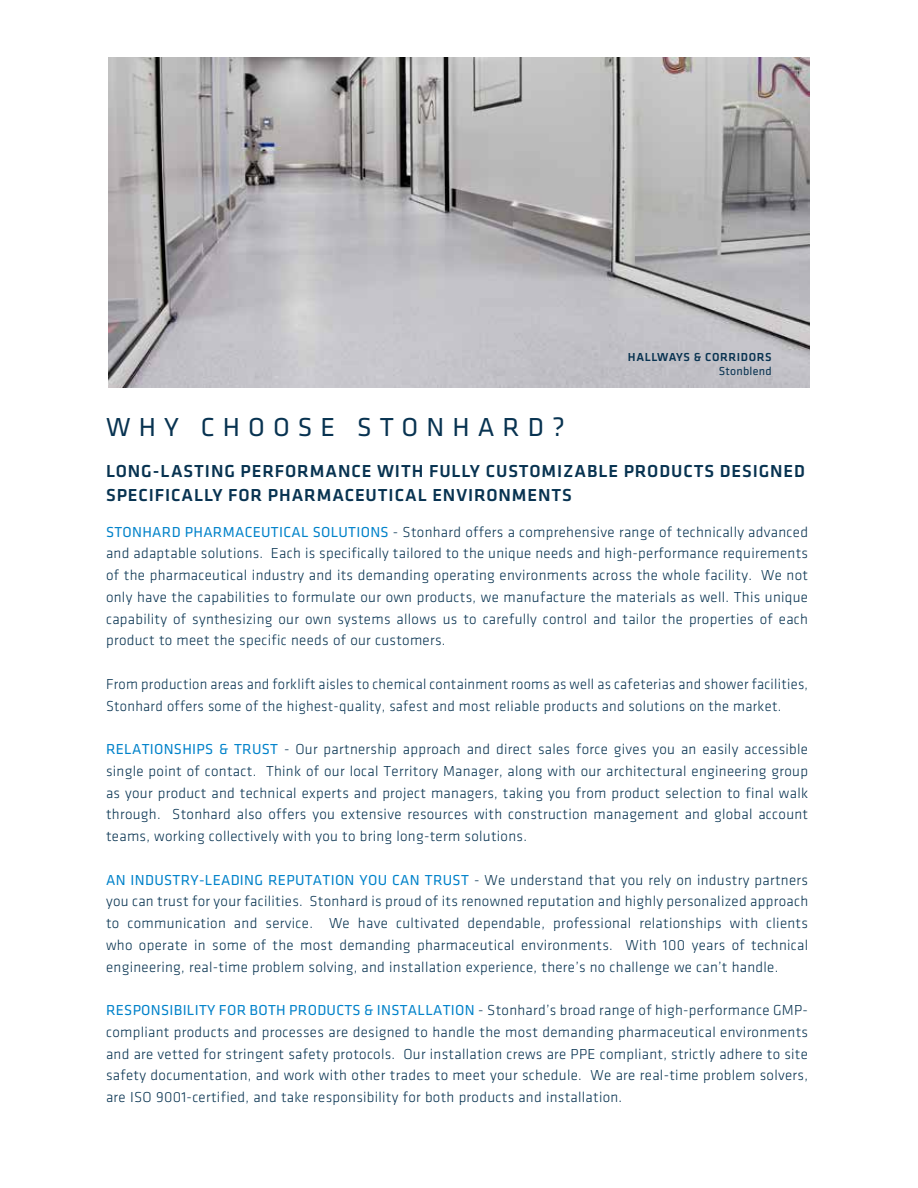
<style>
.page{position:relative;width:918px;height:1188px;background:#fff}
.page>*{position:absolute;margin:0;border:0;box-sizing:border-box;transform-origin:0 0}
.t1{font:27px "Klavika";letter-spacing:.3em;color:#083351}
.t2{font:500 18px/24px "Klavika";letter-spacing:.05em;color:#083351}
.t3{font:300 15px/21.8px "Klavika";letter-spacing:.02em;color:#083351;text-align:justify}
.t4{font:500 12px "Klavika";letter-spacing:.05em;color:#083351}
.t5{font:12px "Klavika";letter-spacing:.02em;color:#083351}
.s1{font-weight:400;color:#0082ca}
</style>
<div class="page">
<img style="left:108px;top:58px;width:702px;height:329px">
<h1 class="t1" style="left:106px;top:412px;width:460px">WHY CHOOSE STONHARD?</h1>
<p class="t4" style="left:628px;top:350px;width:145px">HALLWAYS &amp; CORRIDORS</p>
<p class="t5" style="left:719px;top:365px;width:54px">Stonblend</p>
<p class="t2" style="left:106px;top:460px;width:700px">LONG-LASTING PERFORMANCE WITH FULLY CUSTOMIZABLE PRODUCTS DESIGNED<br>SPECIFICALLY FOR PHARMACEUTICAL ENVIRONMENTS</p>
<p class="t3" style="left:106px;top:521px;width:704px"><span class="s1">STONHARD PHARMACEUTICAL SOLUTIONS</span> - Stonhard offers a comprehensive range of technically advanced and adaptable solutions. Each is specifically tailored to the unique needs and high-performance requirements of the pharmaceutical industry and its demanding operating environments across the whole facility. We not only have the capabilities to formulate our own products, we manufacture the materials as well. This unique capability of synthesizing our own systems allows us to carefully control and tailor the properties of each product to meet the specific needs of our customers.</p>
<p class="t3" style="left:106px;top:673px;width:704px">From production areas and forklift aisles to chemical containment rooms as well as cafeterias and shower facilities,<br>Stonhard offers some of the highest-quality, safest and most reliable products and solutions on the market.</p>
<p class="t3" style="left:106px;top:738px;width:704px"><span class="s1">RELATIONSHIPS &amp; TRUST</span> - Our partnership approach and direct sales force gives you an easily accessible single point of contact. Think of our local Territory Manager, along with our architectural engineering group as your product and technical experts and project managers, taking you from product selection to final walk through. Stonhard also offers you extensive resources with construction management and global account teams, working collectively with you to bring long-term solutions.</p>
<p class="t3" style="left:106px;top:869px;width:704px"><span class="s1">AN INDUSTRY-LEADING REPUTATION YOU CAN TRUST</span> - We understand that you rely on industry partners you can trust for your facilities. Stonhard is proud of its renowned reputation and highly personalized approach to communication and service. We have cultivated dependable, professional relationships with clients who operate in some of the most demanding pharmaceutical environments. With 100 years of technical engineering, real-time problem solving, and installation experience, there’s no challenge we can’t handle.</p>
<p class="t3" style="left:106px;top:999px;width:704px"><span class="s1">RESPONSIBILITY FOR BOTH PRODUCTS &amp; INSTALLATION</span> - Stonhard’s broad range of high-performance GMP&shy;compliant products and processes are designed to handle the most demanding pharmaceutical environments and are vetted for stringent safety protocols. Our installation crews are PPE compliant, strictly adhere to site safety documentation, and work with other trades to meet your schedule. We are real-time problem solvers, are ISO 9001-certified, and take responsibility for both products and installation.</p>
</div>
